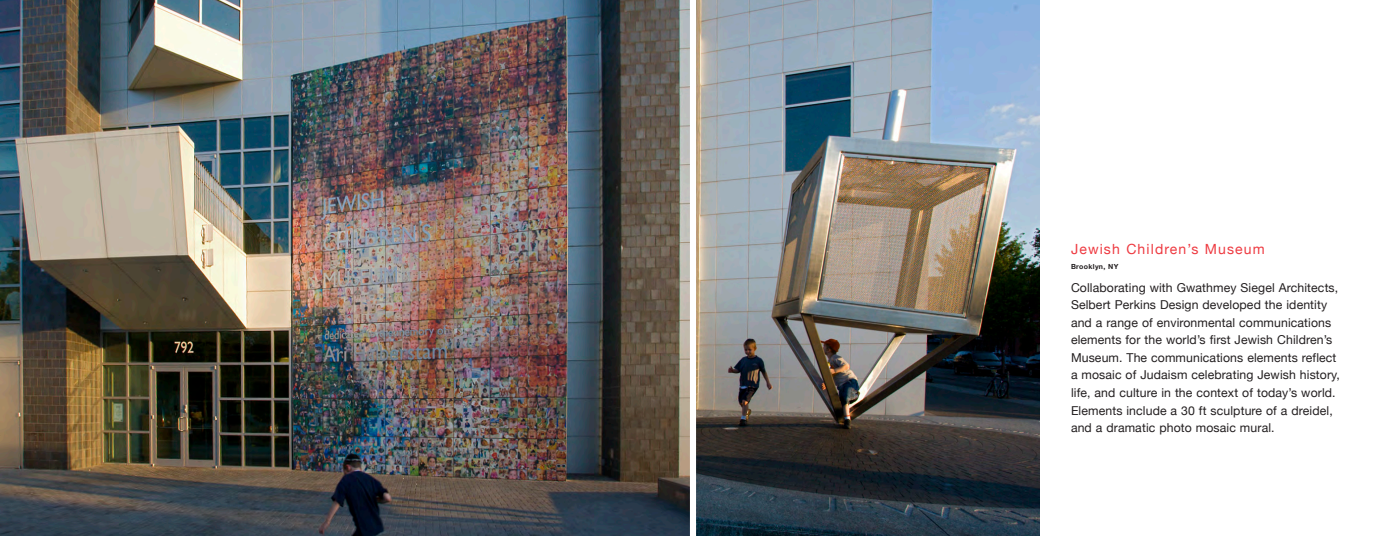
<style>
.page{position:relative;width:1386px;height:536px;background:#fff}
.page>*{position:absolute;margin:0;border:0;box-sizing:border-box;transform-origin:0 0}
.PROJECT_HEADING__red{font:14px "Helvetica Neue";letter-spacing:.08em;color:#ee3a41}
.BODY_COPY{font:12.25px/17.5px "Helvetica Neue";letter-spacing:.01em;color:#231f20}
.LOCATION__black_bold{font:700 7px "Helvetica Neue";letter-spacing:.05em;color:#231f20}
</style>
<div class="page">
<img style="left:0;top:0;width:1040px;height:536px">
<div style="left:690px;top:0;width:6px;height:536px;background:#fff"></div>
<p class="PROJECT_HEADING__red" style="left:1071px;top:239px;width:195px">Jewish Children’s Museum</p>
<p class="LOCATION__black_bold" style="left:1071px;top:260px;width:49px">Brooklyn, NY</p>
<p class="BODY_COPY" style="left:1071px;top:279px;width:271px">Collaborating with Gwathmey Siegel Architects, Selbert Perkins Design developed the identity and a range of environmental communications elements for the world’s first Jewish Children’s Museum. The communications elements reflect a mosaic of Judaism celebrating Jewish history, life, and culture in the context of today’s world.<br>Elements include a 30 ft sculpture of a dreidel, and a dramatic photo mosaic mural.</p>
</div>
